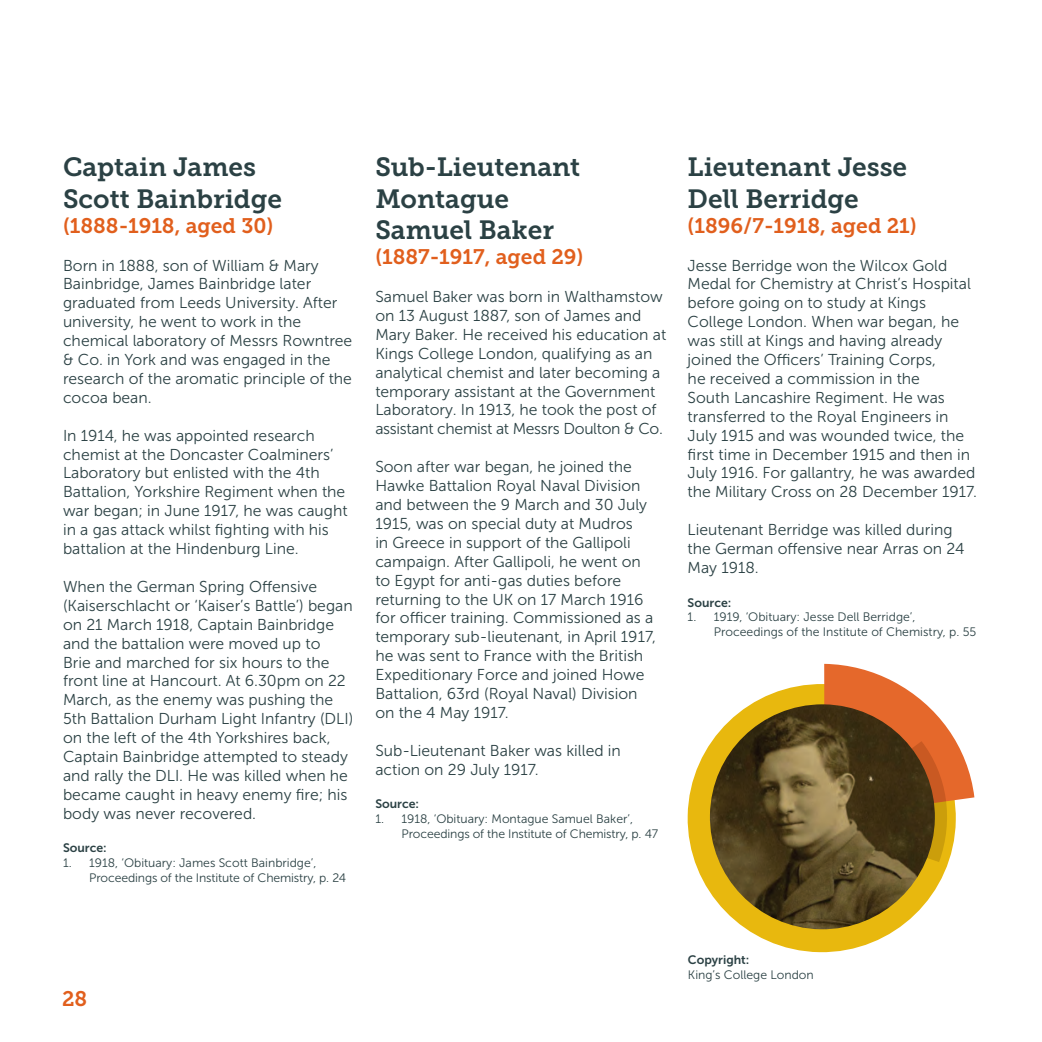
<style>
.page{position:relative;width:1042px;height:1042px;background:#fff}
.page>*{position:absolute;margin:0;border:0;box-sizing:border-box;transform-origin:0 0}
.t1{font:26.25px/31.5px "Museo Slab 700";color:#2b4144}
.t2{font:21px "Museo Slab 700";color:#e15f1d}
.t3{font:15.75px/18.9px "Museo Sans 300";color:#2b4144}
.t4{font:12.25px/14.7px "Museo Sans 300";color:#2b4144}
.t5{font:12.25px "Museo Sans 700";color:#2b4144}
.s1{font-family:"Museo Sans 700"}
</style>
<div class="page">
<svg style="left:687px;top:684px;width:262px;height:269px"></svg>
<svg style="left:815px;top:664px;width:159px;height:198px"></svg>
<img style="left:709px;top:704px;width:227px;height:226px">
<p class="t1" style="left:63px;top:151px;width:221px">Captain James<br>Scott Bainbridge</p>
<p class="t2" style="left:63px;top:213px;width:212px">(1888-1918, aged 30)</p>
<p class="t3" style="left:63px;top:256px;width:291px">Born in 1888, son of William &amp; Mary Bainbridge, James Bainbridge later graduated from Leeds University. After university, he went to work in the chemical laboratory of Messrs Rowntree &amp; Co. in York and was engaged in the research of the aromatic principle of the cocoa bean.</p>
<p class="t3" style="left:63px;top:426px;width:286px">In 1914, he was appointed research chemist at the Doncaster Coalminers’ Laboratory but enlisted with the 4th Battalion, Yorkshire Regiment when the war began; in June 1917, he was caught in a gas attack whilst fighting with his battalion at the Hindenburg Line.</p>
<p class="t3" style="left:63px;top:577px;width:292px">When the German Spring Offensive (Kaiserschlacht or ‘Kaiser’s Battle’) began on 21 March 1918, Captain Bainbridge and the battalion were moved up to<br>Brie and marched for six hours to the front line at Hancourt. At 6.30pm on 22<br>March, as the enemy was pushing the 5th Battalion Durham Light Infantry (DLI) on the left of the 4th Yorkshires back, Captain Bainbridge attempted to steady and rally the DLI. He was killed when he became caught in heavy enemy fire; his body was never recovered.</p>
<p class="t5" style="left:63px;top:841px;width:45px">Source:</p>
<p class="t4" style="left:89px;top:855px;width:258px;text-indent:-26px">1. 1918, ‘Obituary: James Scott Bainbridge’,<br>Proceedings of the Institute of Chemistry, p. 24</p>
<p class="t1" style="left:375px;top:151px;width:206px">Sub-Lieutenant<br>Montague<br>Samuel Baker</p>
<p class="t2" style="left:375px;top:245px;width:210px">(1887-1917, aged 29)</p>
<p class="t3" style="left:375px;top:287px;width:292px">Samuel Baker was born in Walthamstow on 13 August 1887, son of James and Mary Baker. He received his education at Kings College London, qualifying as an analytical chemist and later becoming a temporary assistant at the Government Laboratory. In 1913, he took the post of assistant chemist at Messrs Doulton &amp; Co.</p>
<p class="t3" style="left:375px;top:457px;width:282px">Soon after war began, he joined the Hawke Battalion Royal Naval Division and between the 9 March and 30 July 1915, was on special duty at Mudros<br>in Greece in support of the Gallipoli campaign. After Gallipoli, he went on to Egypt for anti-gas duties before returning to the UK on 17 March 1916 for officer training. Commissioned as a temporary sub-lieutenant, in April 1917, he was sent to France with the British Expeditionary Force and joined Howe Battalion, 63rd (Royal Naval) Division on the 4 May 1917.</p>
<p class="t3" style="left:375px;top:741px;width:247px">Sub-Lieutenant Baker was killed in action on 29 July 1917.</p>
<p class="t5" style="left:375px;top:797px;width:45px">Source:</p>
<p class="t4" style="left:401px;top:811px;width:258px;text-indent:-26px">1. 1918, ‘Obituary: Montague Samuel Baker’,<br>Proceedings of the Institute of Chemistry, p. 47</p>
<p class="t1" style="left:687px;top:151px;width:221px">Lieutenant Jesse<br>Dell Berridge</p>
<p class="t2" style="left:687px;top:213px;width:231px">(1896/7-1918, aged 21)</p>
<p class="t3" style="left:687px;top:256px;width:291px">Jesse Berridge won the Wilcox Gold Medal for Chemistry at Christ’s Hospital before going on to study at Kings College London. When war began, he was still at Kings and having already joined the Officers’ Training Corps,<br>he received a commission in the<br>South Lancashire Regiment. He was transferred to the Royal Engineers in July 1915 and was wounded twice, the first time in December 1915 and then in July 1916. For gallantry, he was awarded the Military Cross on 28 December 1917.</p>
<p class="t3" style="left:687px;top:520px;width:278px">Lieutenant Berridge was killed during the German offensive near Arras on 24<br>May 1918.</p>
<p class="t5" style="left:687px;top:595px;width:45px">Source:</p>
<p class="t4" style="left:714px;top:610px;width:264px;text-indent:-26px">1. 1919, ‘Obituary: Jesse Dell Berridge’,<br>Proceedings of the Institute of Chemistry, p. 55</p>
<h2 class="t2" style="left:62px;top:986px;width:27px">28</h2>
<p class="t4" style="left:688px;top:952px;width:127px"><span class="s1">Copyright:<br></span>King’s College London</p>
</div>
